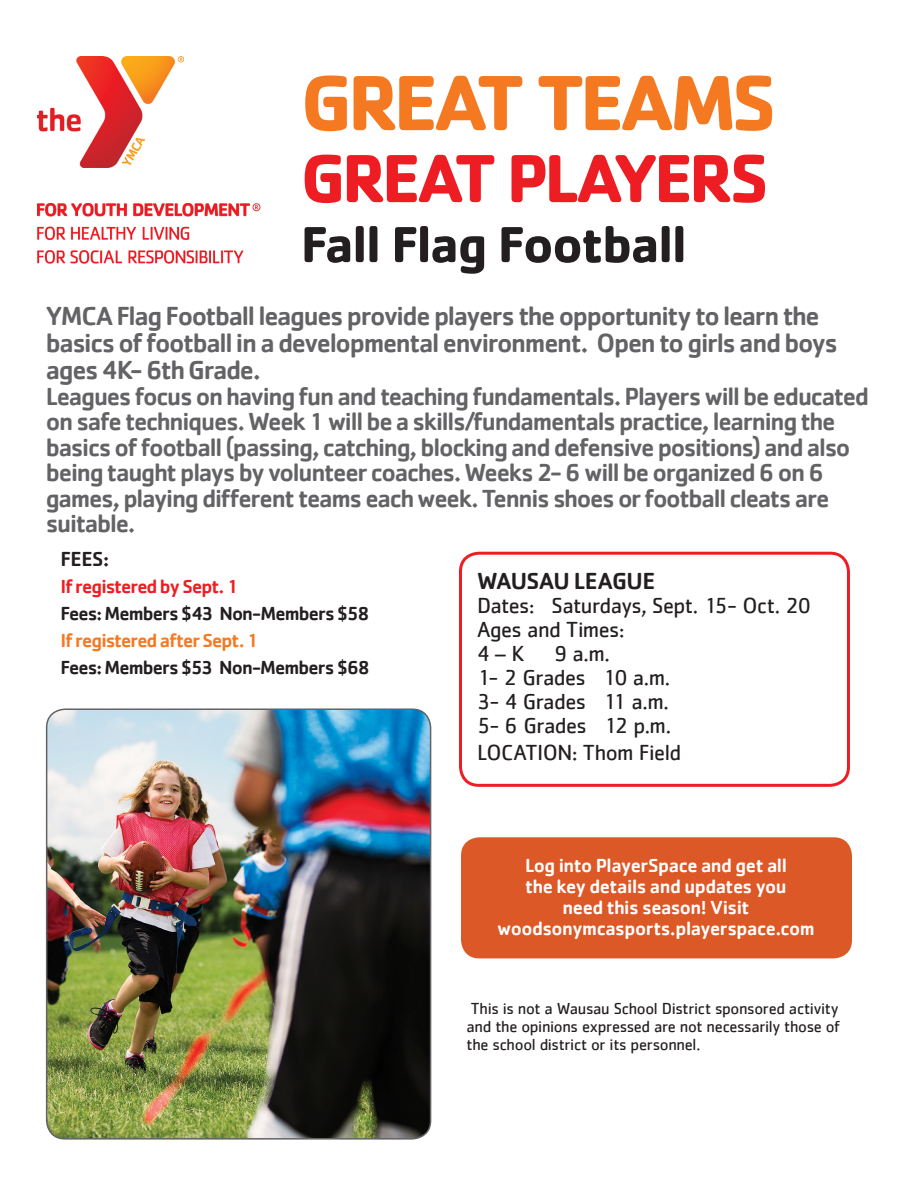
<style>
.page{position:relative;width:918px;height:1188px;background:#fff}
.page>*{position:absolute;margin:0;border:0;box-sizing:border-box;transform-origin:0 0}
.t1{font:700 81px "Cachet";letter-spacing:-.055em;color:#f47921}
.t2{font:700 70.5px "Cachet";letter-spacing:-.06em;color:#ee1d23}
.t3{font:700 52.5px "Cachet";letter-spacing:-.025em;color:#231f20}
.t4{font:500 27px/27px "Cachet";letter-spacing:-.05em;color:#636366}
.t5{font:500 25.5px/25.5px "Cachet";letter-spacing:-.05em;color:#636366}
.t6{font:500 24px "Cachet";letter-spacing:-.02em;color:#231f20}
.t7{font:22.5px "Cachet";letter-spacing:-.025em;color:#231f20}
.t8{font:500 21px "Cachet";color:#231f20}
.t9{font:500 19.5px "Cachet";letter-spacing:-.025em;color:#fff}
.t10{font:500 19.5px "Cachet";letter-spacing:-.045em;color:#231f20}
.t11{font:500 19.5px "Cachet";letter-spacing:-.045em;color:#f47921}
.t12{font:500 19.5px "Cachet";letter-spacing:-.045em;color:#ee1d23}
.t13{font:16.5px/18px "Cachet";letter-spacing:-.02em;color:#231f20;text-align:justify}
</style>
<div class="page">
<img style="left:47px;top:710px;width:384px;height:427px">
<div style="left:46px;top:708px;width:385px;height:432px;border:2px solid #636366;border-radius:18px"></div>
<div style="left:461px;top:837px;width:391px;height:121px;background:#dd5827;border-radius:18px"></div>
<img style="left:38px;top:56px;width:145px;height:112px">
<img style="left:38px;top:203px;width:222px;height:60px">
<div style="left:459px;top:552px;width:391px;height:235px;border:3px solid #ee1d23;border-radius:18px"></div>
<p class="t1" style="left:301px;top:50px;width:477px">GREAT TEAMS</p>
<p class="t2" style="left:301px;top:133px;width:470px">GREAT PLAYERS</p>
<p class="t3" style="left:301px;top:210px;width:388px">Fall Flag Football</p>
<p class="t4" style="left:46px;top:302px;width:794px">YMCA Flag Football leagues provide players the opportunity to learn the basics of football in a developmental environment. Open to girls and boys ages 4K- 6th Grade.</p>
<p class="t5" style="left:46px;top:383px;width:825px">Leagues focus on having fun and teaching fundamentals. Players will be educated on safe techniques. Week 1 will be a skills/fundamentals practice, learning the basics of football (passing, catching, blocking and defensive positions) and also being taught plays by volunteer coaches. Weeks 2- 6 will be organized 6 on 6 games, playing different teams each week. Tennis shoes or football cleats are suitable.</p>
<p class="t8" style="left:60px;top:546px;width:50px">FEES:</p>
<p class="t12" style="left:60px;top:575px;width:180px">If registered by Sept. 1</p>
<p class="t10" style="left:60px;top:602px;width:311px">Fees: Members $43 Non-Members $58</p>
<p class="t11" style="left:60px;top:629px;width:200px">If registered after Sept. 1</p>
<p class="t10" style="left:60px;top:656px;width:311px">Fees: Members $53 Non-Members $68</p>
<p class="t6" style="left:477px;top:567px;width:180px">WAUSAU LEAGUE</p>
<p class="t7" style="left:477px;top:593px;width:335px">Dates: Saturdays, Sept. 15- Oct. 20</p>
<p class="t7" style="left:477px;top:617px;width:149px">Ages and Times:</p>
<p class="t7" style="left:477px;top:641px;width:49px">4 – K</p>
<p class="t7" style="left:554px;top:641px;width:57px">9 a.m.</p>
<p class="t7" style="left:477px;top:665px;width:195px">1- 2 Grades 10 a.m.</p>
<p class="t7" style="left:477px;top:689px;width:193px">3- 4 Grades 11 a.m.</p>
<p class="t7" style="left:477px;top:713px;width:195px">5- 6 Grades 12 p.m.</p>
<p class="t7" style="left:477px;top:740px;width:206px">LOCATION: Thom Field</p>
<p class="t9" style="left:525px;top:853px;width:264px">Log into PlayerSpace and get all</p>
<p class="t9" style="left:525px;top:874px;width:263px">the key details and updates you</p>
<p class="t9" style="left:563px;top:895px;width:189px">need this season! Visit</p>
<p class="t9" style="left:497px;top:916px;width:319px">woodsonymcasports.playerspace.com</p>
<p class="t13" style="left:467px;top:999px;width:375px">This is not a Wausau School District sponsored activity and the opinions expressed are not necessarily those of the school district or its personnel.</p>
</div>
